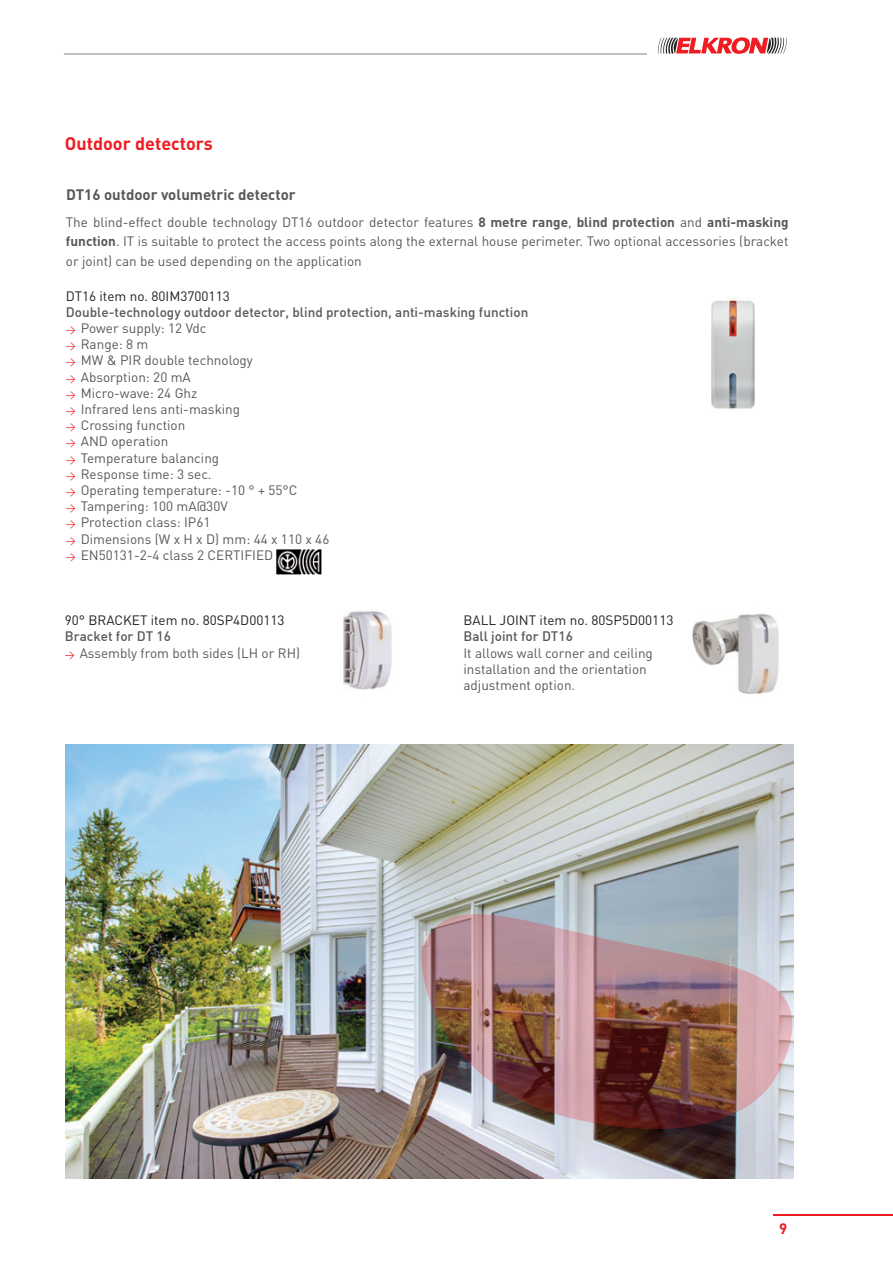
<style>
.page{position:relative;width:893px;height:1263px;background:#fff}
.page>*{position:absolute;margin:0;border:0;box-sizing:border-box;transform-origin:0 0}
.t1{font:700 18px "DIN";color:#ee1d23}
.t2{font:700 15px "DIN";color:#57585a}
.t3{font:700 15px "DIN";color:#ee1d23}
.p_testo{font:13.5px/19.5px "DIN";color:#57585a;text-align:justify}
.p_testo-2{font:13.5px/16.2px "DIN";color:#231f20}
.p_titoletto{font:500 13.5px "DIN";color:#57585a}
.s1{font-weight:700}
.s2{font-size:9.75px;color:#ee1d23}
.s3{font-weight:500;color:#57585a}
</style>
<div class="page">
<hr style="left:64px;top:54px;width:583px;height:1px;background:#808285">
<svg style="left:658px;top:37px;width:129px;height:17px"></svg>
<hr style="left:773px;top:1214px;width:120px;height:2px;background:#ee1d23">
<img style="left:317px;top:574px;width:75px;height:116px">
<img style="left:692px;top:613px;width:87px;height:81px">
<img style="left:277px;top:550px;width:45px;height:24px">
<img style="left:711px;top:296px;width:44px;height:114px">
<img style="left:66px;top:744px;width:727px;height:434px">
<img style="left:419px;top:892px;width:375px;height:251px">
<p class="t1" style="left:65px;top:132px;width:150px">Outdoor detectors</p>
<p class="t2" style="left:66px;top:185px;width:231px">DT16 outdoor volumetric detector</p>
<p class="p_testo" style="left:66px;top:212px;width:724px">The blind-effect double technology DT16 outdoor detector features <span class="s1">8 metre range</span>, <span class="s1">blind protection</span> and <span class="s1">anti-masking function</span>. IT is suitable to protect the access points along the external house perimeter. Two optional accessories (bracket or joint) can be used depending on the application</p>
<p class="p_testo-2" style="left:66px;top:287px;width:165px">DT16 item no. 80IM3700113</p>
<p class="p_titoletto" style="left:66px;top:303px;width:464px">Double-technology outdoor detector, blind protection, anti-masking function</p>
<p class="p_testo" style="left:66px;top:318px;width:142px"><span class="s2">&gt;</span> Power supply: 12 Vdc</p>
<p class="p_testo" style="left:66px;top:334px;width:84px"><span class="s2">&gt;</span> Range: 8 m</p>
<p class="p_testo" style="left:66px;top:350px;width:189px"><span class="s2">&gt;</span> MW &amp; PIR double technology</p>
<p class="p_testo" style="left:66px;top:367px;width:126px"><span class="s2">&gt;</span> Absorption: 20 mA</p>
<p class="p_testo" style="left:66px;top:383px;width:133px"><span class="s2">&gt;</span> Micro-wave: 24 Ghz</p>
<p class="p_testo" style="left:66px;top:399px;width:176px"><span class="s2">&gt;</span> Infrared lens anti-masking</p>
<p class="p_testo" style="left:66px;top:415px;width:121px"><span class="s2">&gt;</span> Crossing function</p>
<p class="p_testo" style="left:66px;top:431px;width:104px"><span class="s2">&gt;</span> AND operation</p>
<p class="p_testo" style="left:66px;top:448px;width:155px"><span class="s2">&gt;</span> Temperature balancing</p>
<p class="p_testo" style="left:66px;top:464px;width:147px"><span class="s2">&gt;</span> Response time: 3 sec.</p>
<p class="p_testo" style="left:66px;top:480px;width:233px"><span class="s2">&gt;</span> Operating temperature: -10 ° + 55°C</p>
<p class="p_testo" style="left:66px;top:496px;width:163px"><span class="s2">&gt;</span> Tampering: 100 mA@30V</p>
<p class="p_testo" style="left:66px;top:512px;width:146px"><span class="s2">&gt;</span> Protection class: IP61</p>
<p class="p_testo" style="left:66px;top:529px;width:265px"><span class="s2">&gt;</span> Dimensions (W x H x D) mm: 44 x 110 x 46</p>
<p class="p_testo" style="left:66px;top:545px;width:209px"><span class="s2">&gt;</span> EN50131-2-4 class 2 CERTIFIED</p>
<p class="p_testo-2" style="left:65px;top:612px;width:221px">90° BRACKET item no. 80SP4D00113<br><span class="s3">Bracket for DT 16</span></p>
<p class="p_testo" style="left:65px;top:643px;width:237px"><span class="s2">&gt;</span> Assembly from both sides (LH or RH)</p>
<p class="p_testo-2" style="left:463px;top:612px;width:211px">BALL JOINT item no. 80SP5D00113<br><span class="s3">Ball joint for DT16</span></p>
<p class="p_testo" style="left:463px;top:644px;width:191px;line-height:16.2px;text-align:left">It allows wall corner and ceiling installation and the orientation adjustment option.</p>
<p class="t3" style="left:779px;top:1218px;width:10px">9</p>
</div>
